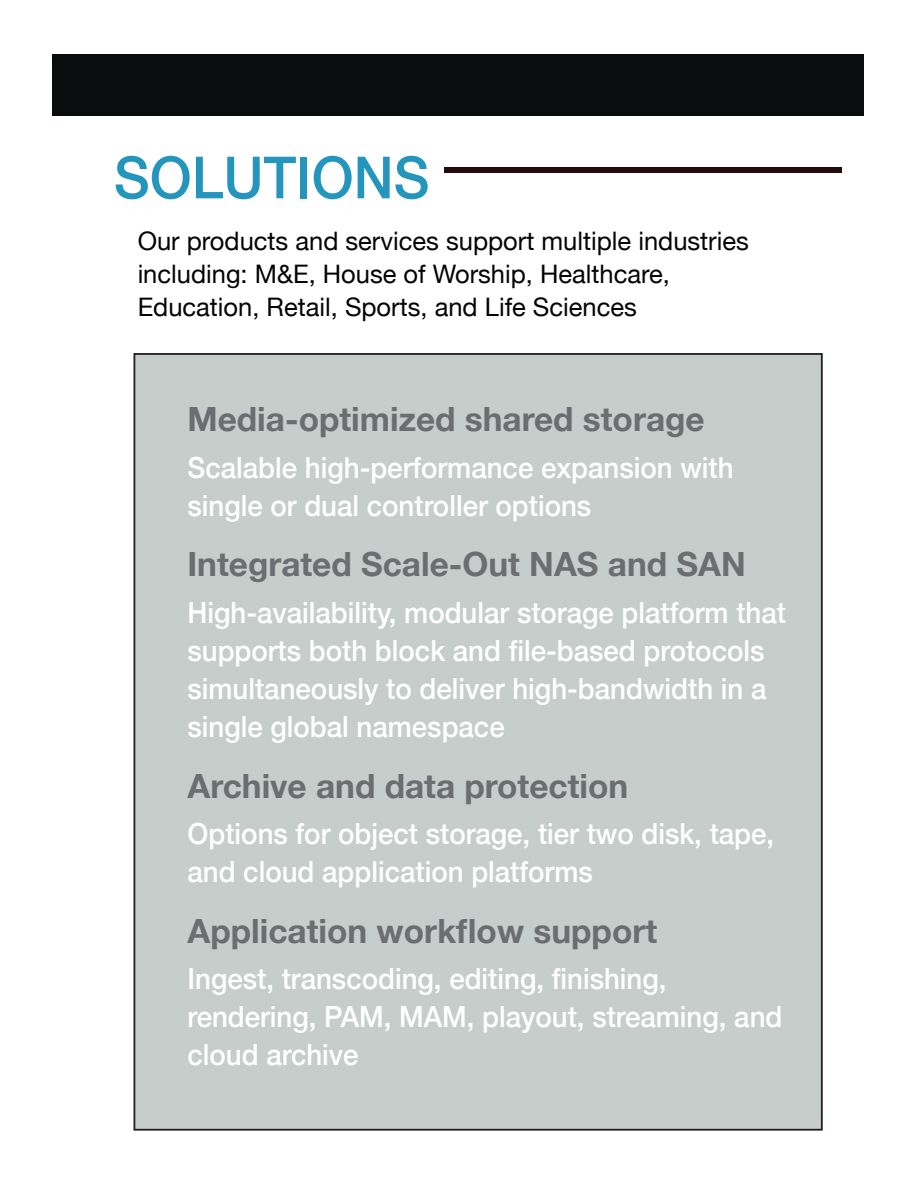
<style>
.page{position:relative;width:918px;height:1188px;background:#fff}
.page>*{position:absolute;margin:0;border:0;box-sizing:border-box;transform-origin:0 0}
.t1{font:500 58.2px "Helvetica Neue";color:#2496be;scale:.95 1}
.t2{font:700 33.45px "Helvetica Neue";color:#6c6d70}
.t3{font:500 29.1px/38.2px "Helvetica Neue";color:#fff;scale:.95 1}
.t4{font:25.5px/32.7px "Helvetica Neue";color:#040503}
</style>
<div class="page">
<div style="left:52px;top:51px;width:814px;height:65px;background:#0a0d0d"></div>
<div style="left:134px;top:354px;width:688px;height:776px;background:#c6cdcb"></div>
<div style="left:444px;top:168px;width:398px;height:5px;background:#260b0d"></div>
<h1 class="t1" style="left:114px;top:131px;width:334px">SOLUTIONS</h1>
<p class="t4" style="left:138px;top:226px;width:613px">Our products and services support multiple industries including: M&amp;E, House of Worship, Healthcare,<br>Education, Retail, Sports, and Life Sciences</p>
<p class="t2" style="left:187px;top:393px;width:519px">Media-optimized shared storage</p>
<p class="t3" style="left:187px;top:446px;width:577px">Scalable high-performance expansion with single or dual controller options</p>
<p class="t2" style="left:187px;top:538px;width:560px">Integrated Scale-Out NAS and SAN</p>
<p class="t3" style="left:187px;top:591px;width:632px">High-availability, modular storage platform that supports both block and file-based protocols simultaneously to deliver high-bandwidth in a single global namespace</p>
<p class="t2" style="left:187px;top:759px;width:442px">Archive and data protection</p>
<p class="t3" style="left:187px;top:812px;width:619px">Options for object storage, tier two disk, tape, and cloud application platforms</p>
<p class="t2" style="left:187px;top:904px;width:471px">Application workflow support</p>
<p class="t3" style="left:187px;top:957px;width:628px">Ingest, transcoding, editing, finishing, rendering, PAM, MAM, playout, streaming, and cloud archive</p>
</div>
